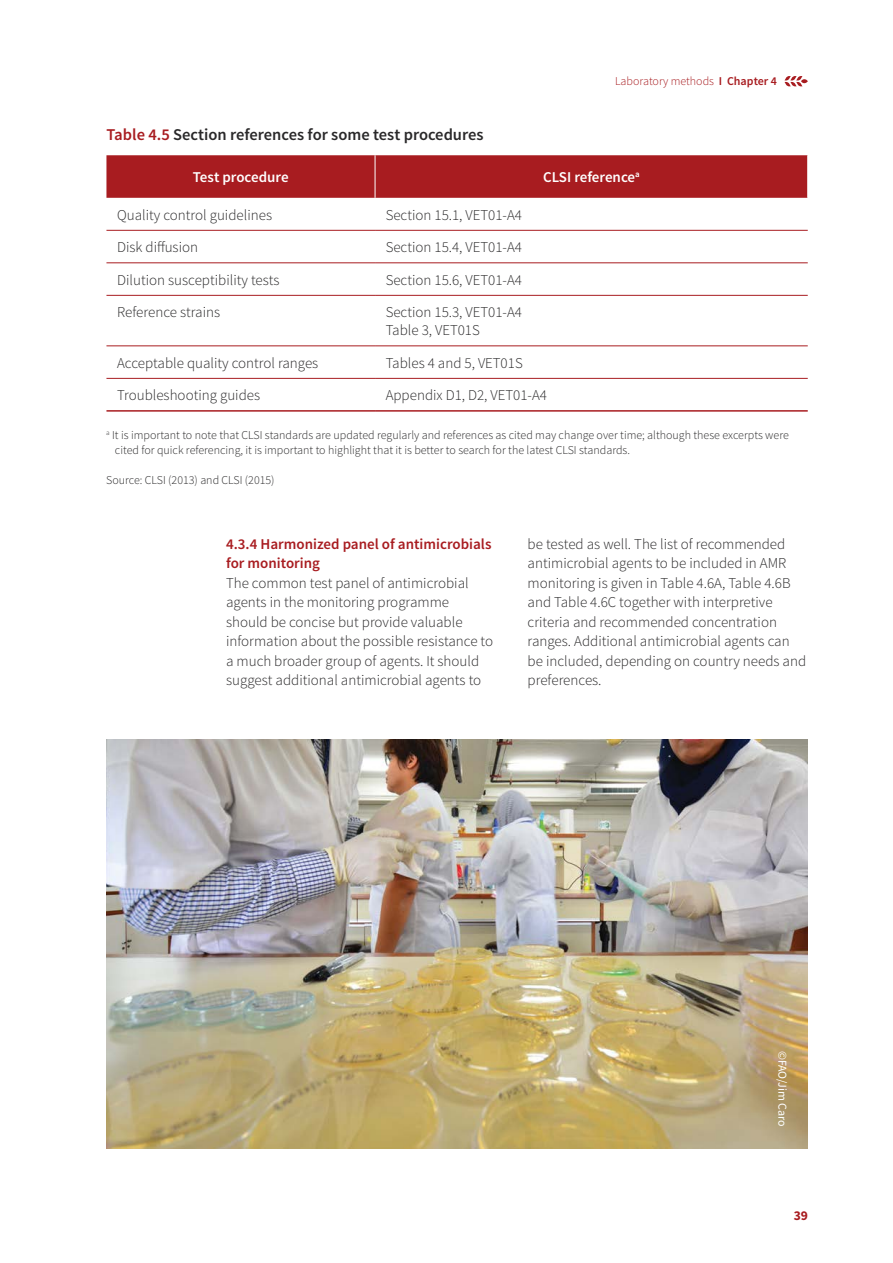
<style>
.page{position:relative;width:893px;height:1263px;background:#fff}
.page>*{position:absolute;margin:0;border:0;box-sizing:border-box;transform-origin:0 0}
.t1{font:600 16.5px "Source Sans Pro";color:#292829}
.t2{font:300 15px/19.5px "Source Sans Pro";color:#292829}
.t3{font:600 15px/19.5px "Source Sans Pro";color:#a81c20}
.t4{font:600 15px "Source Sans Pro";color:#fff}
.t5{font:700 13.5px "Source Sans Pro";color:#a81c20}
.t6{font:300 12px/15px "Source Sans Pro";color:#292829}
.t7{font:300 12px "Source Sans Pro";color:#a81c20}
.t8{font:12px "Source Sans Pro";color:#fff}
.s1{font-weight:600}
.s2{color:#a81c20}
</style>
<div class="page">
<div style="left:106px;top:155px;width:701px;height:43px;background:#a81c20"></div>
<hr style="left:375px;top:155px;width:1px;height:43px;background:#fff">
<hr style="left:375px;top:230px;width:433px;height:1px;background:#a81c20">
<hr style="left:106px;top:263px;width:269px;height:1px;background:#a81c20">
<hr style="left:375px;top:263px;width:433px;height:1px;background:#a81c20">
<hr style="left:106px;top:295px;width:269px;height:1px;background:#a81c20">
<hr style="left:375px;top:295px;width:433px;height:1px;background:#a81c20">
<hr style="left:106px;top:346px;width:269px;height:1px;background:#a81c20">
<hr style="left:375px;top:346px;width:433px;height:1px;background:#a81c20">
<hr style="left:375px;top:378px;width:433px;height:1px;background:#a81c20">
<hr style="left:106px;top:410px;width:269px;height:2px;background:#a81c20">
<hr style="left:375px;top:410px;width:433px;height:2px;background:#a81c20">
<hr style="left:106px;top:230px;width:269px;height:1px;background:#a81c20">
<hr style="left:106px;top:378px;width:269px;height:1px;background:#a81c20">
<svg style="left:784px;top:76px;width:24px;height:10px"></svg>
<img style="left:106px;top:740px;width:702px;height:408px">
<p class="t7" style="left:615px;top:74px;width:164px">Laboratory methods <span class="s1">I Chapter 4</span></p>
<p class="t1" style="left:106px;top:124px;width:379px"><span class="s2">Table 4.5</span> Section references for some test procedures</p>
<p class="t4" style="left:193px;top:168px;width:97px">Test procedure</p>
<p class="t4" style="left:543px;top:168px;width:98px">CLSI reference<sup>a</sup></p>
<p class="t2" style="left:117px;top:205px;width:156px">Quality control guidelines</p>
<p class="t2" style="left:386px;top:205px;width:138px">Section 15.1, VET01-A4</p>
<p class="t2" style="left:117px;top:238px;width:83px">Disk diffusion</p>
<p class="t2" style="left:386px;top:238px;width:138px">Section 15.4, VET01-A4</p>
<p class="t2" style="left:117px;top:270px;width:164px">Dilution susceptibility tests</p>
<p class="t2" style="left:386px;top:270px;width:138px">Section 15.6, VET01-A4</p>
<p class="t2" style="left:117px;top:303px;width:105px">Reference strains</p>
<p class="t2" style="left:386px;top:303px;width:138px;line-height:18px">Section 15.3, VET01-A4<br>Table 3, VET01S</p>
<p class="t2" style="left:117px;top:353px;width:203px">Acceptable quality control ranges</p>
<p class="t2" style="left:386px;top:353px;width:139px">Tables 4 and 5, VET01S</p>
<p class="t2" style="left:117px;top:386px;width:145px">Troubleshooting guides</p>
<p class="t2" style="left:386px;top:386px;width:163px">Appendix D1, D2, VET01-A4</p>
<p class="t6" style="left:115px;top:427px;width:675px;text-indent:-9px"><sup>a</sup> It is important to note that CLSI standards are updated regularly and references as cited may change over time; although these excerpts were cited for quick referencing, it is important to highlight that it is better to search for the latest CLSI standards.</p>
<p class="t6" style="left:106px;top:472px;width:170px">Source: CLSI (2013) and CLSI (2015)</p>
<p class="t3" style="left:226px;top:535px;width:267px">4.3.4 Harmonized panel of antimicrobials for monitoring</p>
<p class="t2" style="left:226px;top:573px;width:269px">The common test panel of antimicrobial agents in the monitoring programme should be concise but provide valuable information about the possible resistance to a much broader group of agents. It should suggest additional antimicrobial agents to</p>
<p class="t2" style="left:528px;top:534px;width:280px">be tested as well. The list of recommended antimicrobial agents to be included in AMR monitoring is given in Table 4.6A, Table 4.6B and Table 4.6C together with interpretive criteria and recommended concentration ranges. Additional antimicrobial agents can be included, depending on country needs and preferences.</p>
<p class="t8" style="left:790px;top:1051px;width:78px;rotate:90deg">©FAO/Jim Caro</p>
<p class="t5" style="left:794px;top:1207px;width:16px">39</p>
</div>
